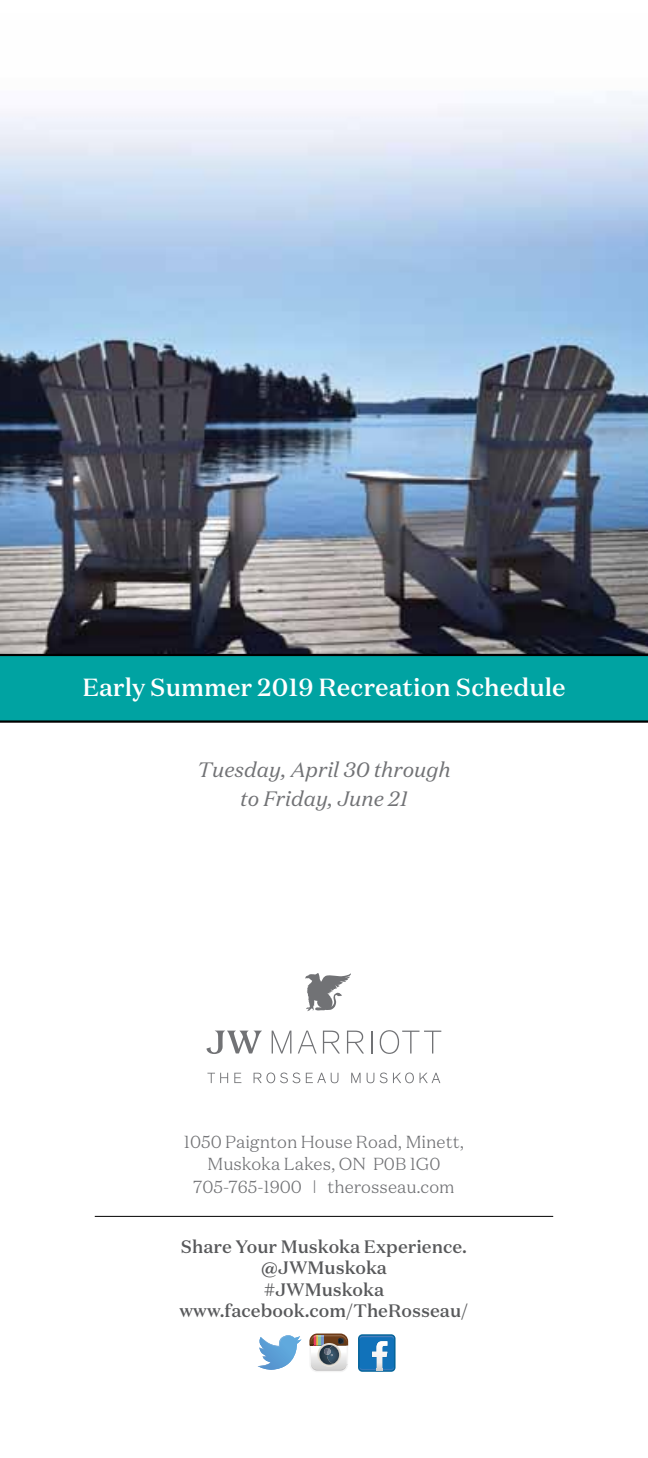
<style>
.page{position:relative;width:648px;height:1458px;background:#fff}
.page>*{position:absolute;margin:0;border:0;box-sizing:border-box;transform-origin:0 0}
.t1{font:500 24.75px "Domaine Text";color:#fff}
.t2{font:italic 20.7px/29.2px "Domaine Text";color:#717275;text-align:center}
.t3{font:500 18px/21.6px "Domaine Text";color:#58595b;text-align:center}
.t4{font:300 17.55px/22.5px "Domaine Text";color:#717275;text-align:center}
.s1{font-family:"Gotham"}
</style>
<div class="page">
<hr style="left:95px;top:1216px;width:458px;height:1px;background:#000">
<svg style="left:207px;top:1073px;width:21px;height:10px"></svg>
<svg style="left:234px;top:1073px;width:7px;height:10px"></svg>
<svg style="left:254px;top:1073px;width:46px;height:10px"></svg>
<svg style="left:306px;top:1073px;width:32px;height:10px"></svg>
<svg style="left:351px;top:1073px;width:10px;height:10px"></svg>
<svg style="left:367px;top:1073px;width:7px;height:10px"></svg>
<svg style="left:380px;top:1073px;width:34px;height:10px"></svg>
<svg style="left:420px;top:1073px;width:20px;height:10px"></svg>
<svg style="left:207px;top:1031px;width:55px;height:23px"></svg>
<svg style="left:272px;top:1031px;width:19px;height:23px"></svg>
<svg style="left:298px;top:1031px;width:19px;height:23px"></svg>
<svg style="left:323px;top:1031px;width:17px;height:23px"></svg>
<svg style="left:347px;top:1031px;width:17px;height:23px"></svg>
<svg style="left:371px;top:1031px;width:1px;height:23px"></svg>
<svg style="left:380px;top:1030px;width:61px;height:24px"></svg>
<svg style="left:305px;top:973px;width:46px;height:38px"></svg>
<svg style="left:257px;top:1335px;width:45px;height:35px"></svg>
<svg style="left:358px;top:1334px;width:38px;height:38px"></svg>
<svg style="left:360px;top:1336px;width:34px;height:35px"></svg>
<svg style="left:309px;top:1334px;width:39px;height:38px"></svg>
<img style="left:0;top:91px;width:648px;height:563px">
<div style="left:0;top:655px;width:648px;height:66px;background:#00a3a2"></div>
<hr style="left:0;top:720px;width:648px;height:3px;background:#000">
<hr style="left:0;top:654px;width:648px;height:2px;background:#000">
<h1 class="t1" style="left:82px;top:672px;width:485px">Early Summer 2019 Recreation Schedule</h1>
<p class="t2" style="left:197px;top:755px;width:255px">Tuesday, April 30 through to Friday, June 21</p>
<p class="t4" style="left:184px;top:1130px;width:282px">1050 Paignton House Road, Minett,<br>Muskoka Lakes, ON P0B 1G0<br>705-765-1900 <span class="s1">l</span> therosseau.com</p>
<p class="t3" style="left:180px;top:1235px;width:290px">Share Your Muskoka Experience. @JWMuskoka<br>#JWMuskoka www.facebook.com/TheRosseau/</p>
</div>
